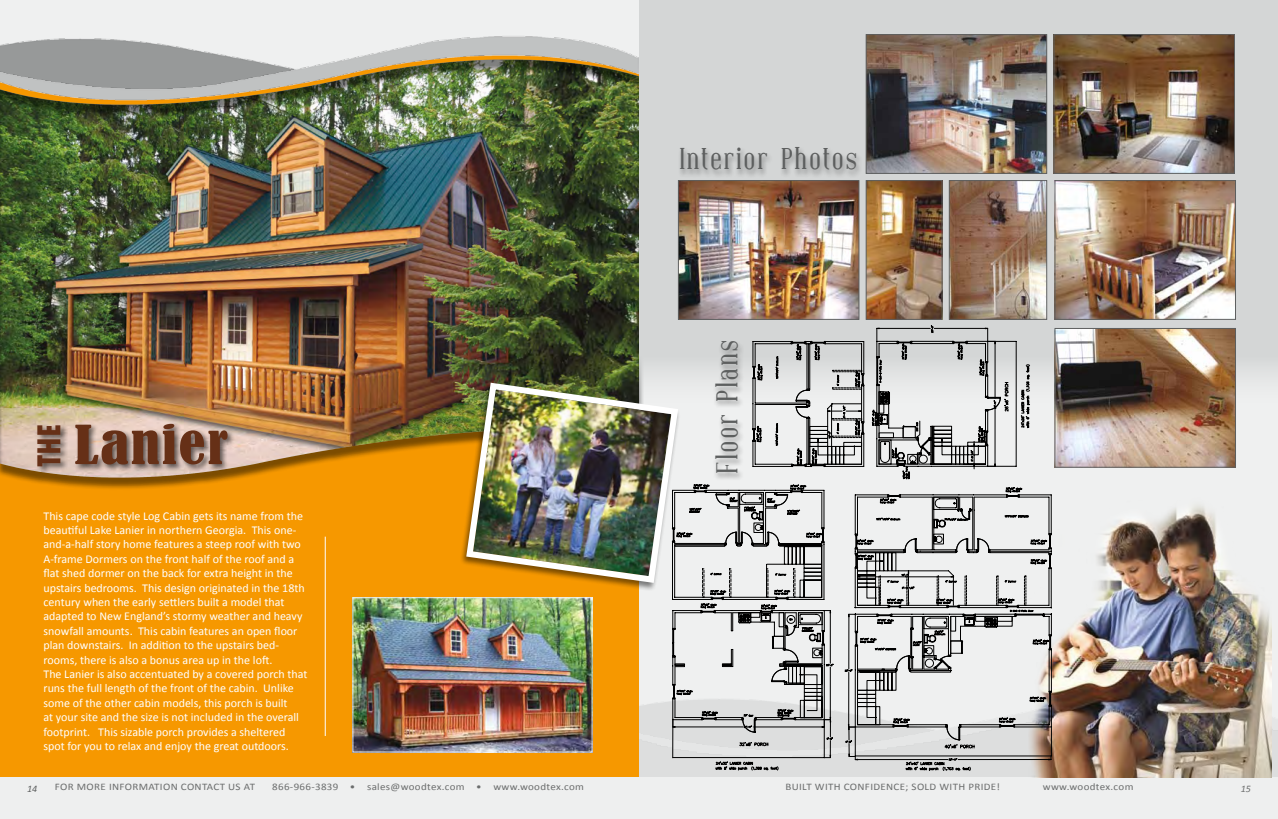
<style>
.page{position:relative;width:1278px;height:819px;background:#fff}
.page>*{position:absolute;margin:0;border:0;box-sizing:border-box;transform-origin:0 0}
.t1{font:condensed 50px "Bernard";letter-spacing:.025em;color:#663017;scale:1.2 1}
.t2{font:800 condensed 35px "Tw Cen";color:#663017;scale:.9 1}
.t3{font:30px "Covington Exp";letter-spacing:.05em;color:#5d5f5f;scale:.73 1}
.t4{font:12px/14.4px "Calibri";color:#fff}
.t5{font:10px "Calibri";letter-spacing:.03em;color:#6b6d6d;scale:1.1 1}
.t6{font:italic 10px "Calibri";color:#5d5f5f}
.t7{font:italic 10px "Calibri";color:#6b6d6d}
</style>
<div class="page">
<div style="left:0;top:0;width:639px;height:819px;background:#eff0f0"></div>
<div style="left:639px;top:705px;width:639px;height:72px;background:#dddede"></div>
<div style="left:0;top:116px;width:639px;height:703px;background:#f69800"></div>
<div style="left:0;top:39px;width:639px;height:475px;background:#000;opacity:.5"></div>
<div style="left:73px;top:422px;width:162px;height:51px;background:#000;opacity:.6"></div>
<div style="left:36px;top:423px;width:32px;height:51px;background:#000;opacity:.6"></div>
<hr style="left:325px;top:537px;width:1px;height:199px;background:#fff">
<div style="left:639px;top:777px;width:639px;height:42px;background:#eeefef"></div>
<div style="left:0;top:777px;width:639px;height:42px;background:#eeefef"></div>
<div style="left:459px;top:381px;width:221px;height:210px;background:#000;opacity:.5"></div>
<img style="left:463px;top:379px;width:209px;height:207px">
<img style="left:1029px;top:477px;width:242px;height:300px">
<div style="left:639px;top:0;width:639px;height:410px;background:#d4d6d6"></div>
<img style="left:680px;top:182px;width:177px;height:136px">
<div style="left:678px;top:180px;width:181px;height:140px;border:1px solid #5d5f5f"></div>
<img style="left:868px;top:36px;width:177px;height:136px">
<div style="left:866px;top:34px;width:181px;height:140px;border:1px solid #5d5f5f"></div>
<img style="left:1056px;top:36px;width:177px;height:136px">
<div style="left:1054px;top:34px;width:181px;height:140px;border:1px solid #5d5f5f"></div>
<img style="left:868px;top:182px;width:72px;height:136px">
<div style="left:866px;top:180px;width:76px;height:140px;border:1px solid #5d5f5f"></div>
<img style="left:1057px;top:182px;width:177px;height:136px">
<div style="left:1055px;top:180px;width:181px;height:140px;border:1px solid #5d5f5f"></div>
<img style="left:1057px;top:330px;width:177px;height:136px">
<div style="left:1055px;top:328px;width:181px;height:140px;border:1px solid #5d5f5f"></div>
<img style="left:951px;top:182px;width:94px;height:136px">
<div style="left:949px;top:180px;width:98px;height:140px;border:1px solid #5d5f5f"></div>
<img style="left:355px;top:599px;width:235px;height:151px">
<div style="left:353px;top:597px;width:239px;height:155px;border:1px solid #eeefef"></div>
<svg style="left:672px;top:325px;width:380px;height:446px"></svg>
<div style="left:677px;top:146px;width:186px;height:33px;background:#000;opacity:.4"></div>
<div style="left:712px;top:340px;width:32px;height:141px;background:#000;opacity:.4"></div>
<h2 class="t2" style="left:29px;top:467px;width:49px;rotate:-90deg">THE</h2>
<h1 class="t1" style="left:74px;top:416px;width:130px">Lanier</h1>
<p class="t4" style="left:44px;top:509px;width:265px">This cape code style Log Cabin gets its name from the beautiful Lake Lanier in northern Georgia. This one&shy;and-a-half story home features a steep roof with two A-frame Dormers on the front half of the roof and a flat shed dormer on the back for extra height in the upstairs bedrooms. This design originated in the 18th century when the early settlers built a model that adapted to New England’s stormy weather and heavy snowfall amounts. This cabin features an open floor plan downstairs. In addition to the upstairs bed&shy;rooms, there is also a bonus area up in the loft.<br>The Lanier is also accentuated by a covered porch that runs the full length of the front of the cabin. Unlike some of the other cabin models, this porch is built<br>at your site and the size is not included in the overall footprint. This sizable porch provides a sheltered spot for you to relax and enjoy the great outdoors.</p>
<h3 class="t3" style="left:679px;top:143px;width:246px">Interior Photos</h3>
<h3 class="t3" style="left:712px;top:474px;width:186px;rotate:-90deg">Floor Plans</h3>
<p class="t6" style="left:27px;top:782px;width:12px">14</p>
<p class="t5" style="left:55px;top:780px;width:184px">FOR MORE INFORMATION CONTACT US AT</p>
<p class="t5" style="left:272px;top:780px;width:285px">866-966-3839 • sales@woodtex.com • www.woodtex.com</p>
<p class="t5" style="left:785px;top:780px;width:197px">BUILT WITH CONFIDENCE; SOLD WITH PRIDE!</p>
<p class="t5" style="left:1043px;top:780px;width:84px">www.woodtex.com</p>
<p class="t7" style="left:1241px;top:782px;width:12px">15</p>
</div>
